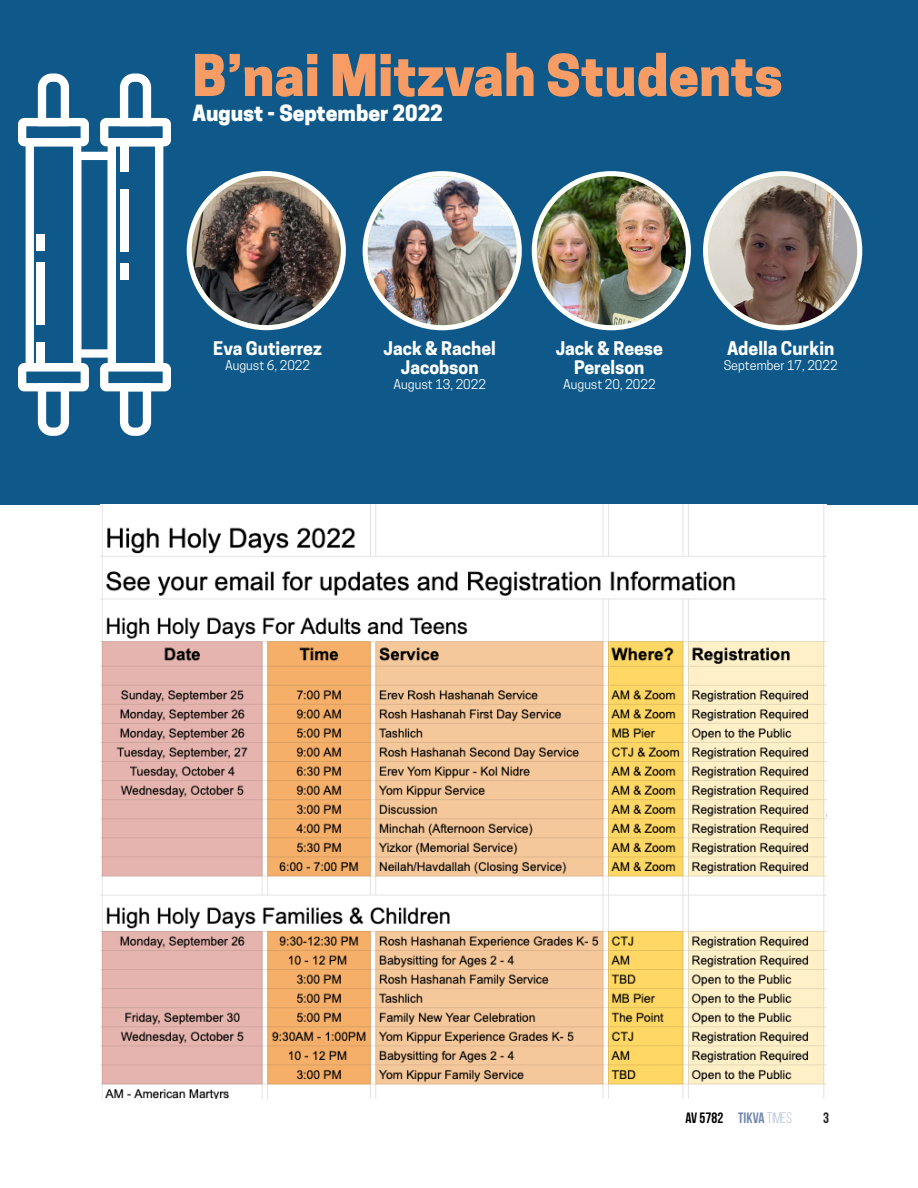
<style>
.page{position:relative;width:918px;height:1188px;background:#fff}
.page>*{position:absolute;margin:0;border:0;box-sizing:border-box;transform-origin:0 0}
.t1{font:800 54px "Cooper Hewitt";color:#f79c65}
.t2{font:800 21px "Cooper Hewitt";color:#fff}
.Body_T{font:700 17.7px/18.9px "Cooper Hewitt";color:#fff;text-align:center}
.t3{font:700 15px "Bebas Neue";color:#000}
.t4{font:700 15px "Bebas Neue";color:#231f20}
.Body{font:12.6px "Cooper Hewitt";color:#fff}
.Body_T-2{font:12.6px "Cooper Hewitt";color:#fff}
.s1{color:#7287ad}
.s2{font-weight:300;color:#7287ad}
</style>
<div class="page">
<div style="left:0;top:0;width:918px;height:505px;background:#0e598a"></div>
<svg style="left:18px;top:74px;width:153px;height:362px"></svg>
<div style="left:37px;top:234px;width:8px;height:17px;background:#fff"></div>
<div style="left:37px;top:263px;width:8px;height:62px;background:#fff"></div>
<div style="left:37px;top:342px;width:8px;height:26px;background:#fff"></div>
<div style="left:120px;top:263px;width:8px;height:17px;background:#fff"></div>
<div style="left:120px;top:189px;width:8px;height:62px;background:#fff"></div>
<div style="left:120px;top:147px;width:8px;height:25px;background:#fff"></div>
<img style="left:101px;top:505px;width:725px;height:593px">
<svg style="left:189px;top:174px;width:154px;height:154px"></svg>
<img style="left:192px;top:176px;width:149px;height:149px;border-radius:75px">
<div style="left:187px;top:171px;width:159px;height:159px;border:5px solid #fff;border-radius:50%"></div>
<svg style="left:534px;top:174px;width:154px;height:154px"></svg>
<img style="left:537px;top:176px;width:149px;height:149px;border-radius:74px">
<div style="left:532px;top:171px;width:159px;height:159px;border:5px solid #fff;border-radius:50%"></div>
<svg style="left:706px;top:174px;width:154px;height:154px"></svg>
<img style="left:708px;top:176px;width:149px;height:149px;border-radius:75px">
<div style="left:703px;top:171px;width:159px;height:159px;border:5px solid #fff;border-radius:50%"></div>
<svg style="left:365px;top:174px;width:154px;height:154px"></svg>
<img style="left:368px;top:176px;width:149px;height:149px;border-radius:75px">
<div style="left:363px;top:171px;width:159px;height:159px;border:5px solid #fff;border-radius:50%"></div>
<p class="t1" style="left:192px;top:44px;width:592px">B’nai Mitzvah Students</p>
<p class="t2" style="left:192px;top:101px;width:252px">August - September 2022</p>
<p class="Body_T" style="left:213px;top:339px;width:110px">Eva Gutierrez</p>
<p class="Body" style="left:225px;top:358px;width:86px">August 6, 2022</p>
<p class="Body_T" style="left:384px;top:339px;width:114px">Jack &amp; Rachel<br>Jacobson</p>
<p class="Body_T-2" style="left:394px;top:377px;width:94px">August 13, 2022</p>
<p class="Body_T" style="left:556px;top:339px;width:109px">Jack &amp; Reese<br>Perelson</p>
<p class="Body" style="left:563px;top:377px;width:94px">August 20, 2022</p>
<p class="Body_T" style="left:727px;top:339px;width:109px">Adella Curkin</p>
<p class="Body" style="left:724px;top:358px;width:115px">September 17, 2022</p>
<p class="t3" style="left:685px;top:1110px;width:108px">AV 5782 <span class="s1">TIKVA</span> <span class="s2">TIMES</span></p>
<p class="t4" style="left:823px;top:1110px;width:7px">3</p>
</div>
